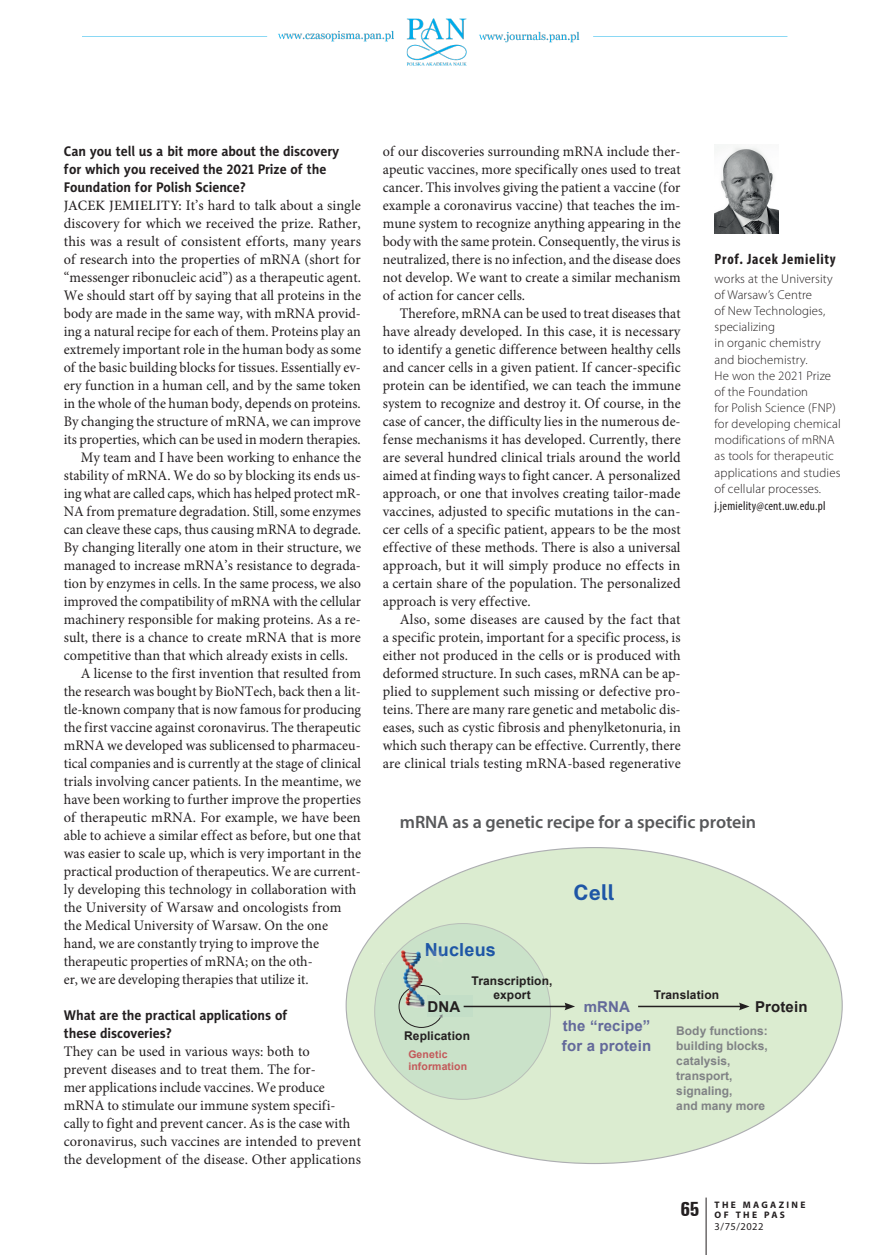
<style>
.page{position:relative;width:872px;height:1255px;background:#fff}
.page>*{position:absolute;margin:0;border:0;box-sizing:border-box;transform-origin:0 0}
.t1{font:700 21px "Public Sans";color:#1e56a6}
.t2{font:600 18px "Myriad Pro";letter-spacing:-.005em;color:#57585a}
.t3{font:700 18px "Arial";letter-spacing:.01em;color:#1e56a6}
.t4{font:700 15px/19.5px "Arial";letter-spacing:.01em;color:#63699a;text-align:center}
.t5{font:700 condensed 15px "Myriad Pro";letter-spacing:.05em;color:#231f20}
.t6{font:700 15px "Arial";letter-spacing:.01em;color:#231f20}
.t7{font:14.55px/18px "Minion Pro";letter-spacing:.005em;color:#231f20;text-align:justify}
.t8{font:14.55px/18px "Minion Pro";letter-spacing:.005em;color:#231f20;text-align:justify;scale:.96 1}
.t9{font:14.55px "Minion Pro";letter-spacing:.005em;color:#231f20;scale:.95 1}
.t10{font:700 14.1px/18px "Naomi Sans EFN";letter-spacing:-.005em;color:#231f20}
.t11{font:300 12.75px/16.2px "Myriad Pro";letter-spacing:.01em;color:#231f20}
.t12{font:condensed 12.75px "Myriad Pro";letter-spacing:.02em;color:#231f20}
.t13{font:700 12px/15px "Arial";color:#808285}
.t14{font:700 12px/13.5px "Arial";letter-spacing:.01em;color:#231f20;text-align:center}
.t15{font:700 10.5px/12px "Arial";letter-spacing:.01em;color:#c3595a}
.t16{font:10.5px "Myriad Pro";letter-spacing:.045em;color:#231f20}
.t17{font:700 9.45px/10.5px "Myriad Pro";letter-spacing:.245em;color:#231f20}
.s1{font-weight:500;font-size:14.25px}
.s2{font-family:"Unitus TEE";font-stretch:condensed;font-size:21px}
</style>
<div class="page">
<img style="left:82px;top:18px;width:706px;height:48px">
<hr style="left:706px;top:1197px;width:1px;height:57px;background:#231f20">
<div style="left:346px;top:847px;width:496px;height:316px;background:#daebce;border-radius:50%"></div>
<img style="left:714px;top:146px;width:64px;height:88px">
<div style="left:375px;top:923px;width:175px;height:176px;background:#cae2c9;border-radius:50%"></div>
<div style="left:399px;top:985px;width:45px;height:42px;border:1px solid #231f20;border-radius:50%"></div>
<div style="left:427px;top:995px;width:45px;height:22px;background:#c3dec7"></div>
<hr style="left:463px;top:1005px;width:104px;height:2px;background:#231f20">
<svg style="left:564px;top:1002px;width:11px;height:8px"></svg>
<hr style="left:638px;top:1005px;width:103px;height:2px;background:#231f20">
<svg style="left:739px;top:1002px;width:10px;height:8px"></svg>
<img style="left:380px;top:947px;width:61px;height:65px">
<p class="t10" style="left:64px;top:142px;width:277px">Can you tell us a bit more about the discovery for which you received the 2021 Prize of the<br>Foundation for Polish Science?</p>
<p class="t7" style="left:64px;top:196px;width:298px"><span class="s1">JACEK JEMIELITY:</span> It’s hard to talk about a single</p>
<p class="t7" style="left:64px;top:214px;width:298px">discovery for which we received the prize. Rather,</p>
<p class="t7" style="left:64px;top:232px;width:299px">this was a result of consistent efforts, many years</p>
<p class="t7" style="left:64px;top:250px;width:299px">of research into the properties of mRNA (short for</p>
<p class="t7" style="left:64px;top:268px;width:299px">“messenger ribonucleic acid”) as a therapeutic agent.</p>
<p class="t7" style="left:64px;top:286px;width:299px">We should start off by saying that all proteins in the</p>
<p class="t7" style="left:64px;top:304px;width:299px">body are made in the same way, with mRNA provid-</p>
<p class="t8" style="left:64px;top:322px;width:311px">ing a natural recipe for each of them. Proteins play an</p>
<p class="t7" style="left:64px;top:340px;width:299px">extremely important role in the human body as some</p>
<p class="t8" style="left:64px;top:358px;width:311px">of the basic building blocks for tissues. Essentially ev-</p>
<p class="t7" style="left:64px;top:376px;width:299px">ery function in a human cell, and by the same token</p>
<p class="t8" style="left:64px;top:394px;width:311px">in the whole of the human body, depends on proteins.</p>
<p class="t7" style="left:64px;top:412px;width:299px">By changing the structure of mRNA, we can improve</p>
<p class="t8" style="left:64px;top:430px;width:311px">its properties, which can be used in modern therapies.</p>
<p class="t7" style="left:81px;top:448px;width:282px">My team and I have been working to enhance the</p>
<p class="t7" style="left:64px;top:466px;width:298px">stability of mRNA. We do so by blocking its ends us-</p>
<p class="t9" style="left:64px;top:483px;width:314px">ing what are called caps, which has helped protect mR-</p>
<p class="t8" style="left:64px;top:502px;width:311px">NA from premature degradation. Still, some enzymes</p>
<p class="t8" style="left:64px;top:520px;width:311px">can cleave these caps, thus causing mRNA to degrade.</p>
<p class="t7" style="left:64px;top:538px;width:299px">By changing literally one atom in their structure, we</p>
<p class="t7" style="left:64px;top:556px;width:299px">managed to increase mRNA’s resistance to degrada-</p>
<p class="t7" style="left:64px;top:574px;width:299px">tion by enzymes in cells. In the same process, we also</p>
<p class="t9" style="left:64px;top:591px;width:314px">improved the compatibility of mRNA with the cellular</p>
<p class="t7" style="left:64px;top:610px;width:299px">machinery responsible for making proteins. As a re-</p>
<p class="t7" style="left:64px;top:628px;width:299px">sult, there is a chance to create mRNA that is more</p>
<p class="t7" style="left:64px;top:646px;width:286px">competitive than that which already exists in cells.</p>
<p class="t7" style="left:81px;top:664px;width:282px">A license to the first invention that resulted from</p>
<p class="t8" style="left:64px;top:682px;width:311px">the research was bought by BioNTech, back then a lit-</p>
<p class="t9" style="left:64px;top:699px;width:314px">tle-known company that is now famous for producing</p>
<p class="t7" style="left:64px;top:718px;width:298px">the first vaccine against coronavirus. The therapeutic</p>
<p class="t7" style="left:64px;top:736px;width:299px">mRNA we developed was sublicensed to pharmaceu-</p>
<p class="t8" style="left:64px;top:754px;width:311px">tical companies and is currently at the stage of clinical</p>
<p class="t7" style="left:64px;top:772px;width:299px">trials involving cancer patients. In the meantime, we</p>
<p class="t7" style="left:64px;top:790px;width:299px">have been working to further improve the properties</p>
<p class="t7" style="left:64px;top:808px;width:298px">of therapeutic mRNA. For example, we have been</p>
<p class="t7" style="left:64px;top:826px;width:299px">able to achieve a similar effect as before, but one that</p>
<p class="t7" style="left:64px;top:844px;width:299px">was easier to scale up, which is very important in the</p>
<p class="t7" style="left:64px;top:862px;width:299px">practical production of therapeutics. We are current-</p>
<p class="t7" style="left:64px;top:880px;width:294px">ly developing this technology in collaboration with</p>
<p class="t7" style="left:64px;top:898px;width:279px">the University of Warsaw and oncologists from</p>
<p class="t7" style="left:64px;top:916px;width:266px">the Medical University of Warsaw. On the one</p>
<p class="t7" style="left:64px;top:934px;width:257px">hand, we are constantly trying to improve the</p>
<p class="t8" style="left:64px;top:952px;width:261px">therapeutic properties of mRNA; on the oth-</p>
<p class="t8" style="left:64px;top:970px;width:256px">er, we are developing therapies that utilize it.</p>
<p class="t10" style="left:64px;top:1006px;width:225px">What are the practical applications of these discoveries?</p>
<p class="t7" style="left:64px;top:1042px;width:299px;text-align:left">They can be used in various ways: both to<br>prevent diseases and to treat them. The for-<br>mer applications include vaccines. We produce mRNA to stimulate our immune system specifi&shy;cally to fight and prevent cancer. As is the case with coronavirus, such vaccines are intended to prevent the development of the disease. Other applications</p>
<p class="t7" style="left:383px;top:142px;width:299px">of our discoveries surrounding mRNA include ther&shy;apeutic vaccines, more specifically ones used to treat cancer. This involves giving the patient a vaccine (for example a coronavirus vaccine) that teaches the im&shy;mune system to recognize anything appearing in the body with the same protein. Consequently, the virus is neutralized, there is no infection, and the disease does not develop. We want to create a similar mechanism of action for cancer cells.</p>
<p class="t8" style="left:383px;top:304px;width:312px;text-indent:17px">Therefore, mRNA can be used to treat diseases that have already developed. In this case, it is necessary to identify a genetic difference between healthy cells and cancer cells in a given patient. If cancer-specific protein can be identified, we can teach the immune system to recognize and destroy it. Of course, in the case of cancer, the difficulty lies in the numerous de&shy;fense mechanisms it has developed. Currently, there are several hundred clinical trials around the world aimed at finding ways to fight cancer. A personalized approach, or one that involves creating tailor-made vaccines, adjusted to specific mutations in the can&shy;cer cells of a specific patient, appears to be the most effective of these methods. There is also a universal approach, but it will simply produce no effects in a certain share of the population. The personalized approach is very effective.</p>
<p class="t7" style="left:383px;top:610px;width:299px;text-indent:17px">Also, some diseases are caused by the fact that a specific protein, important for a specific process, is either not produced in the cells or is produced with deformed structure. In such cases, mRNA can be ap&shy;plied to supplement such missing or defective pro&shy;teins. There are many rare genetic and metabolic dis&shy;eases, such as cystic fibrosis and phenylketonuria, in which such therapy can be effective. Currently, there are clinical trials testing mRNA-based regenerative</p>
<p class="t5" style="left:714px;top:249px;width:123px">Prof. Jacek Jemielity</p>
<p class="t11" style="left:714px;top:270px;width:128px">works at the University of Warsaw’s Centre<br>of New Technologies, specializing<br>in organic chemistry and biochemistry.<br>He won the 2021 Prize of the Foundation<br>for Polish Science (FNP) for developing chemical modifications of mRNA as tools for therapeutic applications and studies of cellular processes.</p>
<p class="t12" style="left:714px;top:498px;width:113px">j.jemielity@cent.uw.edu.pl</p>
<p class="t2" style="left:400px;top:810px;width:358px">mRNA as a genetic recipe for a specific protein</p>
<p class="t3" style="left:425px;top:936px;width:73px">Nucleus</p>
<h1 class="t1" style="left:573px;top:877px;width:43px">Cell</h1>
<p class="t14" style="left:471px;top:974px;width:82px">Transcription, export</p>
<p class="t14" style="left:654px;top:987px;width:67px">Translation</p>
<p class="t13" style="left:676px;top:1023px;width:93px">Body functions: building blocks, catalysis, transport, signaling,<br>and many more</p>
<p class="t6" style="left:427px;top:996px;width:34px">DNA</p>
<p class="t4" style="left:562px;top:996px;width:91px">mRNA<br>the “recipe” for a protein</p>
<p class="t6" style="left:755px;top:996px;width:54px">Protein</p>
<p class="t14" style="left:404px;top:1028px;width:67px">Replication</p>
<p class="t15" style="left:408px;top:1048px;width:60px">Genetic information</p>
<p class="t17" style="left:714px;top:1198px;width:92px;text-indent:-34px"><span class="s2">65</span> THE MAGAZINE<br>OF THE PAS</p>
<p class="t16" style="left:714px;top:1220px;width:51px">3/75/2022</p>
</div>
